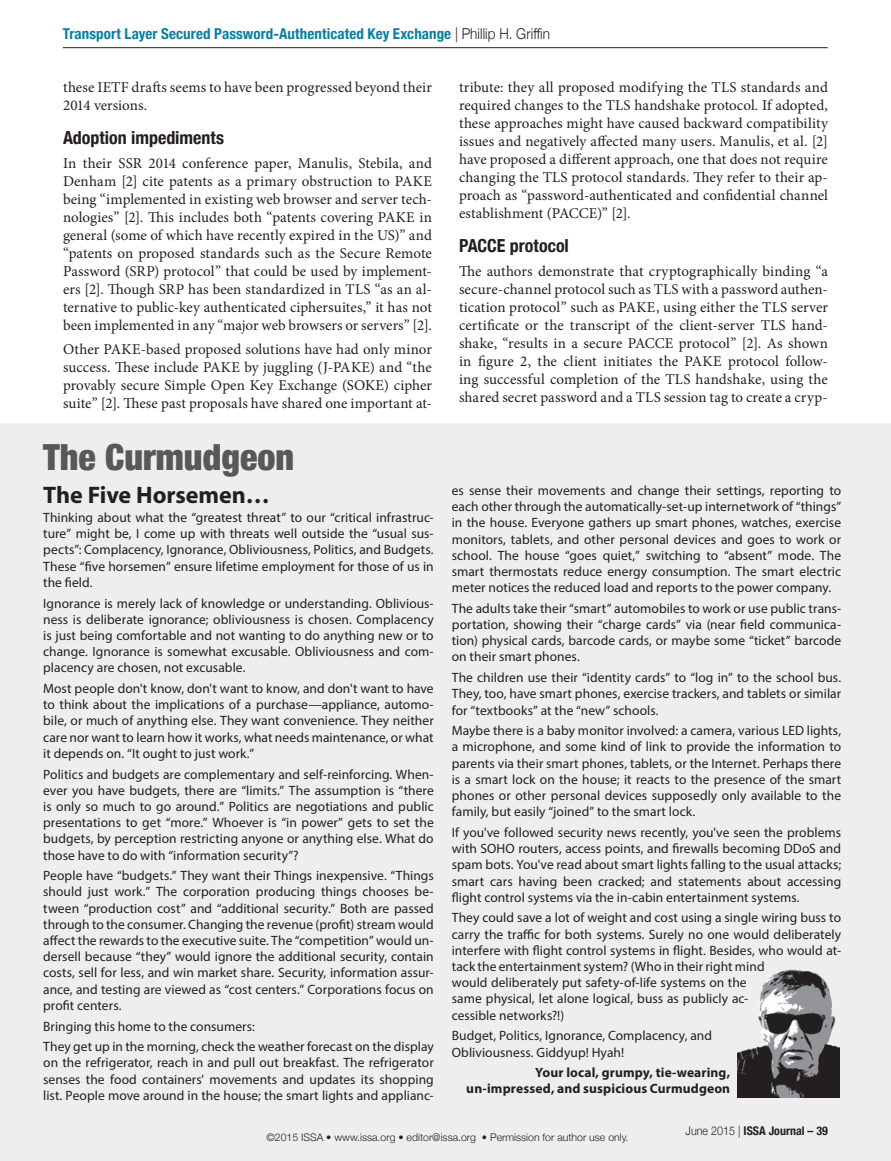
<style>
.page{position:relative;width:891px;height:1161px;background:#fff}
.page>*{position:absolute;margin:0;border:0;box-sizing:border-box;transform-origin:0 0}
.t1{font:900 condensed 36px "Helvetica Neue";color:#57585a}
.Sans_text{font:700 24px "Myriad";letter-spacing:-.005em;color:#231f20}
.Body_Heading{font:700 condensed 18px "Helvetica Neue";color:#231f20}
.Article_Regular_Para{font:15px/18px "Minion Pro";letter-spacing:.005em;color:#231f20;text-align:justify}
.Running_head{font:700 condensed 15px "Helvetica Neue";letter-spacing:.005em;color:#0a7ea0}
.Sidebar_-_sans{font:13.5px/16.2px "Myriad Pro";letter-spacing:.005em;color:#231f20;text-align:justify}
.Sidebar_-_sans-2{font:700 13.5px/16.2px "Myriad Pro";letter-spacing:.01em;color:#231f20;text-align:right}
.t2{font:700 condensed 12px "Helvetica Neue";color:#231f20}
.t3{font:300 10.5px "Helvetica Neue";color:#231f20}
.s1{font-weight:300;font-stretch:normal;color:#231f20}
.s2{font-weight:300;font-stretch:normal}
</style>
<div class="page">
<div style="left:0;top:424px;width:891px;height:737px;background:#eeeeef"></div>
<img style="left:737px;top:969px;width:103px;height:129px">
<hr style="left:63px;top:47px;width:765px;height:1px;background:#231f20">
<p class="Running_head" style="left:63px;top:21px;width:489px">Transport Layer Secured Password-Authenticated Key Exchange <span class="s1">| Phillip H. Griffin</span></p>
<p class="Article_Regular_Para" style="left:63px;top:78px;width:371px">these IETF drafts seems to have been progressed beyond their<br>2014 versions.</p>
<p class="Body_Heading" style="left:63px;top:122px;width:163px">Adoption impediments</p>
<p class="Article_Regular_Para" style="left:63px;top:154px;width:371px">In their SSR 2014 conference paper, Manulis, Stebila, and Denham [2] cite patents as a primary obstruction to PAKE being “implemented in existing web browser and server tech&shy;nologies” [2]. This includes both “patents covering PAKE in general (some of which have recently expired in the US)” and “patents on proposed standards such as the Secure Remote Password (SRP) protocol” that could be used by implement&shy;ers [2]. Though SRP has been standardized in TLS “as an al&shy;ternative to public-key authenticated ciphersuites,” it has not been implemented in any “major web browsers or servers” [2].</p>
<p class="Article_Regular_Para" style="left:63px;top:340px;width:371px">Other PAKE-based proposed solutions have had only minor success. These include PAKE by juggling (J-PAKE) and “the provably secure Simple Open Key Exchange (SOKE) cipher suite” [2]. These past proposals have shared one important at-</p>
<p class="t1" style="left:43px;top:428px;width:252px">The Curmudgeon</p>
<p class="Sans_text" style="left:43px;top:482px;width:228px">The Five Horsemen…</p>
<p class="Sidebar_-_sans" style="left:43px;top:509px;width:392px">Thinking about what the “greatest threat” to our “critical infrastruc&shy;ture” might be, I come up with threats well outside the “usual sus&shy;pects”: Complacency, Ignorance, Obliviousness, Politics, and Budgets.<br>These “five horsemen” ensure lifetime employment for those of us in the field.</p>
<p class="Sidebar_-_sans" style="left:43px;top:595px;width:392px">Ignorance is merely lack of knowledge or understanding. Oblivious&shy;ness is deliberate ignorance; obliviousness is chosen. Complacency is just being comfortable and not wanting to do anything new or to change. Ignorance is somewhat excusable. Obliviousness and com&shy;placency are chosen, not excusable.</p>
<p class="Sidebar_-_sans" style="left:43px;top:680px;width:392px">Most people don't know, don't want to know, and don't want to have to think about the implications of a purchase—appliance, automo&shy;bile, or much of anything else. They want convenience. They neither care nor want to learn how it works, what needs maintenance, or what it depends on. “It ought to just work.”</p>
<p class="Sidebar_-_sans" style="left:43px;top:766px;width:392px">Politics and budgets are complementary and self-reinforcing. When&shy;ever you have budgets, there are “limits.” The assumption is “there is only so much to go around.” Politics are negotiations and public presentations to get “more.” Whoever is “in power” gets to set the budgets, by perception restricting anyone or anything else. What do those have to do with “information security”?</p>
<p class="Sidebar_-_sans" style="left:43px;top:867px;width:392px">People have “budgets.” They want their Things inexpensive. “Things should just work.” The corporation producing things chooses be&shy;tween “production cost” and “additional security.” Both are passed through to the consumer. Changing the revenue (profit) stream would affect the rewards to the executive suite. The “competition” would un&shy;dersell because “they” would ignore the additional security, contain costs, sell for less, and win market share. Security, information assur&shy;ance, and testing are viewed as “cost centers.” Corporations focus on profit centers.</p>
<p class="Sidebar_-_sans" style="left:43px;top:1018px;width:213px">Bringing this home to the consumers:</p>
<p class="Sidebar_-_sans" style="left:43px;top:1038px;width:392px">They get up in the morning, check the weather forecast on the display on the refrigerator, reach in and pull out breakfast. The refrigerator senses the food containers' movements and updates its shopping list. People move around in the house; the smart lights and applianc-</p>
<p class="Article_Regular_Para" style="left:459px;top:78px;width:371px">tribute: they all proposed modifying the TLS standards and required changes to the TLS handshake protocol. If adopted, these approaches might have caused backward compatibility issues and negatively affected many users. Manulis, et al. [2] have proposed a different approach, one that does not require changing the TLS protocol standards. They refer to their ap&shy;proach as “password-authenticated and confidential channel establishment (PACCE)” [2].</p>
<p class="Body_Heading" style="left:459px;top:230px;width:111px">PACCE protocol</p>
<p class="Article_Regular_Para" style="left:459px;top:262px;width:371px">The authors demonstrate that cryptographically binding “a secure-channel protocol such as TLS with a password authen&shy;tication protocol” such as PAKE, using either the TLS server certificate or the transcript of the client-server TLS hand&shy;shake, “results in a secure PACCE protocol” [2]. As shown in figure 2, the client initiates the PAKE protocol follow&shy;ing successful completion of the TLS handshake, using the shared secret password and a TLS session tag to create a cryp-</p>
<p class="Sidebar_-_sans" style="left:452px;top:482px;width:391px">es sense their movements and change their settings, reporting to each other through the automatically-set-up internetwork of “things” in the house. Everyone gathers up smart phones, watches, exercise monitors, tablets, and other personal devices and goes to work or school. The house “goes quiet,” switching to “absent” mode. The smart thermostats reduce energy consumption. The smart electric meter notices the reduced load and reports to the power company.</p>
<p class="Sidebar_-_sans" style="left:452px;top:600px;width:391px">The adults take their “smart” automobiles to work or use public trans&shy;portation, showing their “charge cards” via (near field communica&shy;tion) physical cards, barcode cards, or maybe some “ticket” barcode on their smart phones.</p>
<p class="Sidebar_-_sans" style="left:452px;top:669px;width:391px">The children use their “identity cards” to “log in” to the school bus.<br>They, too, have smart phones, exercise trackers, and tablets or similar for “textbooks” at the “new” schools.</p>
<p class="Sidebar_-_sans" style="left:452px;top:722px;width:391px">Maybe there is a baby monitor involved: a camera, various LED lights, a microphone, and some kind of link to provide the information to parents via their smart phones, tablets, or the Internet. Perhaps there is a smart lock on the house; it reacts to the presence of the smart phones or other personal devices supposedly only available to the family, but easily “joined” to the smart lock.</p>
<p class="Sidebar_-_sans" style="left:452px;top:824px;width:391px">If you've followed security news recently, you've seen the problems with SOHO routers, access points, and firewalls becoming DDoS and spam bots. You've read about smart lights falling to the usual attacks; smart cars having been cracked; and statements about accessing flight control systems via the in-cabin entertainment systems.</p>
<p class="Sidebar_-_sans" style="left:452px;top:910px;width:391px;text-align:left">They could save a lot of weight and cost using a single wiring buss to carry the traffic for both systems. Surely no one would deliberately interfere with flight control systems in flight. Besides, who would at&shy;tack the entertainment system? (Who in their right mind<br>would deliberately put safety-of-life systems on the<br>same physical, let alone logical, buss as publicly ac-<br>cessible networks?!)</p>
<p class="Sidebar_-_sans" style="left:452px;top:1027px;width:262px">Budget, Politics, Ignorance, Complacency, and<br>Obliviousness. Giddyup! Hyah!</p>
<p class="Sidebar_-_sans-2" style="left:466px;top:1064px;width:265px">Your local, grumpy, tie-wearing, un-impressed, and suspicious Curmudgeon</p>
<p class="t3" style="left:267px;top:1128px;width:364px">©2015 ISSA • www.issa.org • editor@issa.org • Permission for author use only.</p>
<p class="t2" style="left:686px;top:1121px;width:144px"><span class="s2">June 2015 |</span> ISSA Journal – 39</p>
</div>
